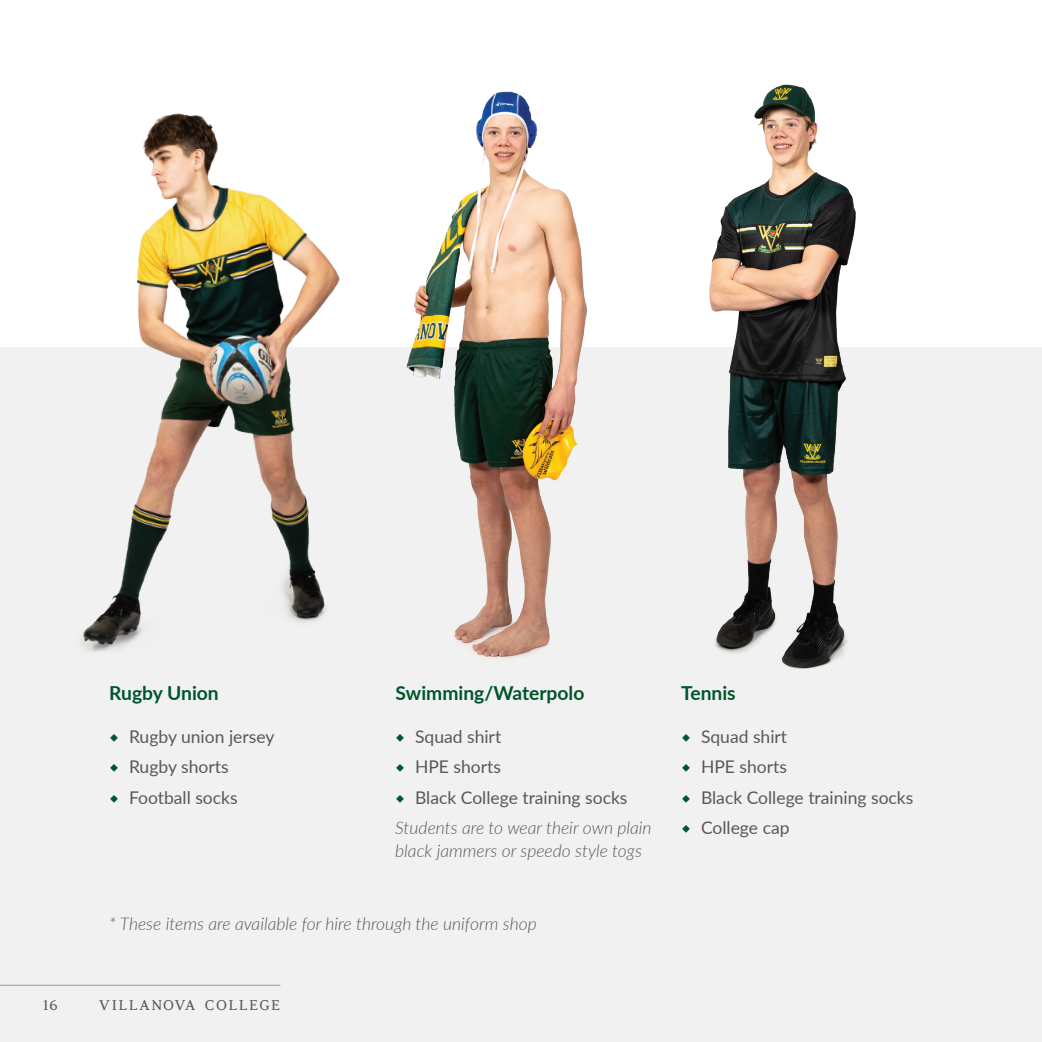
<style>
.page{position:relative;width:1042px;height:1042px;background:#fff}
.page>*{position:absolute;margin:0;border:0;box-sizing:border-box;transform-origin:0 0}
.subhead_green_2{font:700 19.25px "Lato";color:#00562b}
.uniform_body{font:17.5px "Lato";color:#57585a}
.uniform_body-2{font:italic 300 17.5px/22.8px "Lato";color:#57585a}
.t1{font:14px "Kompani";letter-spacing:.15em;color:#57585a}
</style>
<div class="page">
<div style="left:0;top:347px;width:1042px;height:695px;background:#f1f1f1"></div>
<img style="left:709px;top:84px;width:147px;height:585px">
<img style="left:432px;top:91px;width:155px;height:567px">
<img style="left:80px;top:113px;width:352px;height:539px">
<hr style="left:0;top:985px;width:280px;height:1px;background:#939598">
<p class="subhead_green_2" style="left:109px;top:679px;width:111px">Rugby Union</p>
<p class="uniform_body" style="left:129px;top:724px;width:147px">Rugby union jersey</p>
<p class="uniform_body" style="left:129px;top:754px;width:101px">Rugby shorts</p>
<p class="uniform_body" style="left:129px;top:785px;width:110px">Football socks</p>
<p class="subhead_green_2" style="left:396px;top:679px;width:190px">Swimming/Waterpolo</p>
<p class="uniform_body" style="left:415px;top:724px;width:88px">Squad shirt</p>
<p class="uniform_body" style="left:415px;top:754px;width:87px">HPE shorts</p>
<p class="uniform_body" style="left:415px;top:785px;width:214px">Black College training socks</p>
<p class="uniform_body-2" style="left:395px;top:815px;width:258px">Students are to wear their own plain black jammers or speedo style togs</p>
<p class="uniform_body-2" style="left:109px;top:912px;width:429px">* These items are available for hire through the uniform shop</p>
<p class="t1" style="left:41px;top:997px;width:18px">16</p>
<p class="t1" style="left:99px;top:997px;width:182px">VILLANOVA COLLEGE</p>
<p class="subhead_green_2" style="left:681px;top:679px;width:56px">Tennis</p>
<p class="uniform_body" style="left:701px;top:724px;width:88px">Squad shirt</p>
<p class="uniform_body" style="left:701px;top:754px;width:87px">HPE shorts</p>
<p class="uniform_body" style="left:701px;top:785px;width:214px">Black College training socks</p>
<p class="uniform_body" style="left:701px;top:815px;width:90px">College cap</p>
</div>
